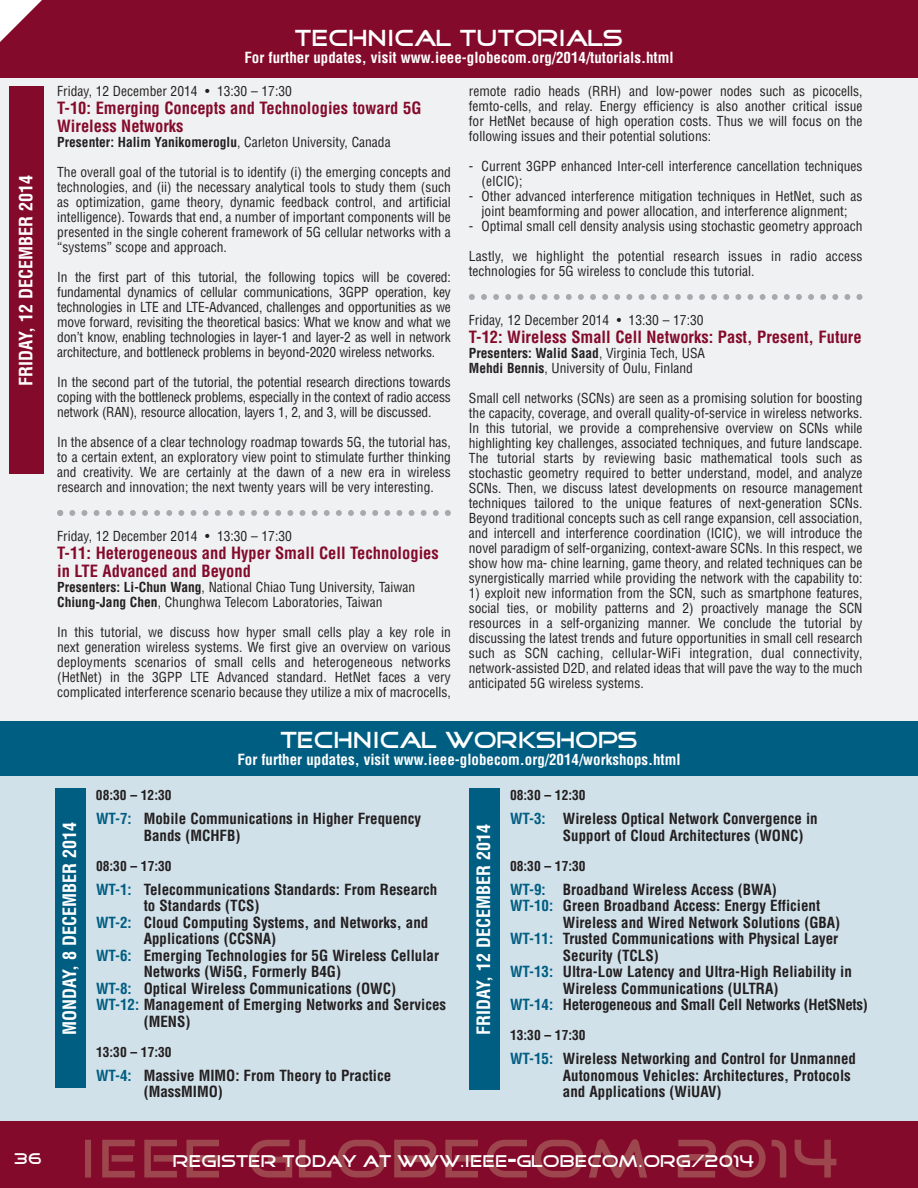
<style>
.page{position:relative;width:918px;height:1188px;background:#fff}
.page>*{position:absolute;margin:0;border:0;box-sizing:border-box;transform-origin:0 0}
.t1{font:22.5px "Good Times";color:#fff}
.t2{font:700 condensed 18px "Helvetica";color:#fff}
.t3{font:700 condensed 16.5px/18px "Helvetica";color:#840a2b}
.t4{font:16.5px "Good Times";color:#fff}
.t5{font:700 condensed 15px/16.5px "Helvetica";color:#231f20}
.t6{font:700 condensed 15px "Helvetica";color:#fff}
.t7{font:700 condensed 15px "Helvetica";letter-spacing:-.02em;color:#231f20}
.t8{font:15px "Good Times";color:#fff}
.t9{font:condensed 13.5px/15px "Helvetica";color:#231f20;text-align:justify}
.t10{font:700 condensed 13.5px "Helvetica";color:#231f20}
.s1{font-weight:400}
.s2{font-weight:700}
.s3{color:#005e82}
</style>
<div class="page">
<div style="left:0;top:751px;width:918px;height:376px;background:#d1e1ea"></div>
<div style="left:0;top:71px;width:918px;height:668px;background:#f0f1f2"></div>
<div style="left:0;top:1122px;width:918px;height:66px;background:#840a2b"></div>
<div style="left:0;top:0;width:918px;height:78px;background:#840a2b"></div>
<svg style="left:85px;top:1139px;width:681px;height:39px"></svg>
<svg style="left:0;top:0;width:42px;height:42px"></svg>
<svg style="left:57px;top:510px;width:394px;height:6px"></svg>
<svg style="left:469px;top:294px;width:393px;height:6px"></svg>
<div style="left:0;top:721px;width:918px;height:55px;background:#005e82"></div>
<div style="left:55px;top:788px;width:31px;height:300px;background:#005e82"></div>
<div style="left:469px;top:788px;width:31px;height:302px;background:#005e82"></div>
<div style="left:10px;top:86px;width:34px;height:388px;background:#840a2b"></div>
<h2 class="t2" style="left:16px;top:386px;width:212px;rotate:-90deg">FRIDAY, 12 DECEMBER 2014</h2>
<h1 class="t1" style="left:295px;top:28px;width:330px">TECHNICAL TUTORIALS</h1>
<p class="t6" style="left:244px;top:49px;width:431px">For further updates, visit www.ieee-globecom.org/2014/tutorials.html</p>
<p class="t9" style="left:57px;top:84px;width:236px">Friday, 12 December 2014 • 13:30 – 17:30</p>
<p class="t3" style="left:57px;top:100px;width:366px">T-10: Emerging Concepts and Technologies toward 5G<br>Wireless Networks</p>
<p class="t10" style="left:57px;top:135px;width:335px">Presenter: Halim Yanikomeroglu<span class="s1">, Carleton University, Canada</span></p>
<p class="t9" style="left:57px;top:165px;width:395px">The overall goal of the tutorial is to identify (i) the emerging concepts and technologies, and (ii) the necessary analytical tools to study them (such as optimization, game theory, dynamic feedback control, and artificial intelligence). Towards that end, a number of important components will be presented in the single coherent framework of 5G cellular networks with a “systems” scope and approach.</p>
<p class="t9" style="left:57px;top:270px;width:395px">In the first part of this tutorial, the following topics will be covered: fundamental dynamics of cellular communications, 3GPP operation, key technologies in LTE and LTE-Advanced, challenges and opportunities as we move forward, revisiting the theoretical basics: What we know and what we don’t know, enabling technologies in layer-1 and layer-2 as well in network architecture, and bottleneck problems in beyond-2020 wireless networks.</p>
<p class="t9" style="left:57px;top:375px;width:395px">In the second part of the tutorial, the potential research directions towards coping with the bottleneck problems, especially in the context of radio access network (RAN), resource allocation, layers 1, 2, and 3, will be discussed.</p>
<p class="t9" style="left:57px;top:435px;width:395px">In the absence of a clear technology roadmap towards 5G, the tutorial has, to a certain extent, an exploratory view point to stimulate further thinking and creativity. We are certainly at the dawn of a new era in wireless research and innovation; the next twenty years will be very interesting.</p>
<p class="t9" style="left:57px;top:529px;width:236px">Friday, 12 December 2014 • 13:30 – 17:30</p>
<p class="t3" style="left:57px;top:544px;width:383px">T-11: Heterogeneous and Hyper Small Cell Technologies in LTE Advanced and Beyond</p>
<p class="t9" style="left:57px;top:580px;width:360px"><span class="s2">Presenters: Li-Chun Wang</span>, National Chiao Tung University, Taiwan<br><span class="s2">Chiung-Jang Chen</span>, Chunghwa Telecom Laboratories, Taiwan</p>
<p class="t9" style="left:57px;top:625px;width:395px">In this tutorial, we discuss how hyper small cells play a key role in next generation wireless systems. We first give an overview on various deployments scenarios of small cells and heterogeneous networks (HetNet) in the 3GPP LTE Advanced standard. HetNet faces a very complicated interference scenario because they utilize a mix of macrocells,</p>
<p class="t9" style="left:469px;top:84px;width:395px">remote radio heads (RRH) and low-power nodes such as picocells, femto-cells, and relay. Energy efficiency is also another critical issue for HetNet because of high operation costs. Thus we will focus on the following issues and their potential solutions:</p>
<p class="t9" style="left:482px;top:159px;width:382px;text-indent:-13px">- Current 3GPP enhanced Inter-cell interference cancellation techniques (eICIC);</p>
<p class="t9" style="left:469px;top:189px;width:395px;text-align:center">- Other advanced interference mitigation techniques in HetNet, such as joint beamforming and power allocation, and interference alignment;</p>
<p class="t9" style="left:469px;top:219px;width:395px">- Optimal small cell density analysis using stochastic geometry approach</p>
<p class="t9" style="left:469px;top:249px;width:395px">Lastly, we highlight the potential research issues in radio access technologies for 5G wireless to conclude this tutorial.</p>
<p class="t9" style="left:469px;top:313px;width:236px">Friday, 12 December 2014 • 13:30 – 17:30</p>
<p class="t3" style="left:469px;top:328px;width:394px">T-12: Wireless Small Cell Networks: Past, Present, Future</p>
<p class="t9" style="left:469px;top:346px;width:238px"><span class="s2">Presenters: Walid Saad</span>, Virginia Tech, USA<br><span class="s2">Mehdi Bennis</span>, University of Oulu, Finland</p>
<p class="t9" style="left:469px;top:391px;width:395px">Small cell networks (SCNs) are seen as a promising solution for boosting the capacity, coverage, and overall quality-of-service in wireless networks.<br>In this tutorial, we provide a comprehensive overview on SCNs while highlighting key challenges, associated techniques, and future landscape.<br>The tutorial starts by reviewing basic mathematical tools such as stochastic geometry required to better understand, model, and analyze SCNs. Then, we discuss latest developments on resource management techniques tailored to the unique features of next-generation SCNs.<br>Beyond traditional concepts such as cell range expansion, cell association, and intercell and interference coordination (ICIC), we will introduce the novel paradigm of self-organizing, context-aware SCNs. In this respect, we show how ma- chine learning, game theory, and related techniques can be synergistically married while providing the network with the capability to:</p>
<p class="t9" style="left:469px;top:586px;width:395px">1) exploit new information from the SCN, such as smartphone features, social ties, or mobility patterns and 2) proactively manage the SCN resources in a self-organizing manner. We conclude the tutorial by discussing the latest trends and future opportunities in small cell research such as SCN caching, cellular-WiFi integration, dual connectivity, network-assisted D2D, and related ideas that will pave the way to the much anticipated 5G wireless systems.</p>
<h1 class="t1" style="left:280px;top:730px;width:359px">TECHNICAL WORKSHOPS</h1>
<p class="t6" style="left:237px;top:751px;width:445px">For further updates, visit www.ieee-globecom.org/2014/workshops.html</p>
<p class="t10" style="left:96px;top:788px;width:77px">08:30 – 12:30</p>
<p class="t5" style="left:144px;top:811px;width:279px;text-indent:-48px"><span class="s3">WT-7:</span> Mobile Communications in Higher Frequency<br>Bands (MCHFB)</p>
<p class="t10" style="left:96px;top:858px;width:77px">08:30 – 17:30</p>
<p class="t5" style="left:96px;top:881px;width:343px"><span class="s3">WT-1:</span> Telecommunications Standards: From Research</p>
<p class="t5" style="left:144px;top:898px;width:117px">to Standards (TCS)</p>
<p class="t5" style="left:96px;top:914px;width:334px"><span class="s3">WT-2:</span> Cloud Computing Systems, and Networks, and</p>
<p class="t5" style="left:144px;top:931px;width:134px">Applications (CCSNA)</p>
<p class="t5" style="left:96px;top:947px;width:345px"><span class="s3">WT-6:</span> Emerging Technologies for 5G Wireless Cellular</p>
<p class="t5" style="left:144px;top:964px;width:199px">Networks (Wi5G, Formerly B4G)</p>
<p class="t5" style="left:96px;top:980px;width:302px"><span class="s3">WT-8:</span> Optical Wireless Communications (OWC)</p>
<p class="t5" style="left:96px;top:997px;width:352px"><span class="s3">WT-12:</span> Management of Emerging Networks and Services</p>
<p class="t5" style="left:144px;top:1013px;width:48px">(MENS)</p>
<p class="t10" style="left:96px;top:1044px;width:77px">13:30 – 17:30</p>
<p class="t5" style="left:144px;top:1067px;width:249px;text-indent:-48px"><span class="s3">WT-4:</span> Massive MIMO: From Theory to Practice (MassMIMO)</p>
<h2 class="t2" style="left:59px;top:1035px;width:214px;rotate:-90deg">MONDAY, 8 DECEMBER 2014</h2>
<h2 class="t2" style="left:473px;top:1035px;width:212px;rotate:-90deg">FRIDAY, 12 DECEMBER 2014</h2>
<p class="t10" style="left:510px;top:788px;width:77px">08:30 – 12:30</p>
<p class="t5" style="left:563px;top:811px;width:256px;text-indent:-53px"><span class="s3">WT-3:</span> Wireless Optical Network Convergence in<br>Support of Cloud Architectures (WONC)</p>
<p class="t10" style="left:510px;top:858px;width:77px">08:30 – 17:30</p>
<p class="t5" style="left:510px;top:881px;width:268px"><span class="s3">WT-9:</span> Broadband Wireless Access (BWA)</p>
<p class="t5" style="left:510px;top:898px;width:312px"><span class="s3">WT-10:</span> Green Broadband Access: Energy Efficient</p>
<p class="t5" style="left:563px;top:914px;width:279px">Wireless and Wired Network Solutions (GBA)</p>
<p class="t5" style="left:510px;top:931px;width:330px"><span class="s3">WT-11:</span> Trusted Communications with Physical Layer</p>
<p class="t5" style="left:563px;top:947px;width:97px">Security (TCLS)</p>
<p class="t5" style="left:510px;top:964px;width:343px"><span class="s3">WT-13:</span> Ultra-Low Latency and Ultra-High Reliability in</p>
<p class="t5" style="left:563px;top:980px;width:217px">Wireless Communications (ULTRA)</p>
<p class="t7" style="left:510px;top:996px;width:359px"><span class="s3">WT-14:</span> Heterogeneous and Small Cell Networks (HetSNets)</p>
<p class="t10" style="left:510px;top:1028px;width:77px">13:30 – 17:30</p>
<p class="t5" style="left:563px;top:1051px;width:295px;text-indent:-53px"><span class="s3">WT-15:</span> Wireless Networking and Control for Unmanned<br>Autonomous Vehicles: Architectures, Protocols and Applications (WiUAV)</p>
<p class="t8" style="left:14px;top:1152px;width:30px">36</p>
<p class="t4" style="left:173px;top:1153px;width:583px">REGISTER TODAY AT WWW.IEEE-GLOBECOM.ORG/2014</p>
</div>
